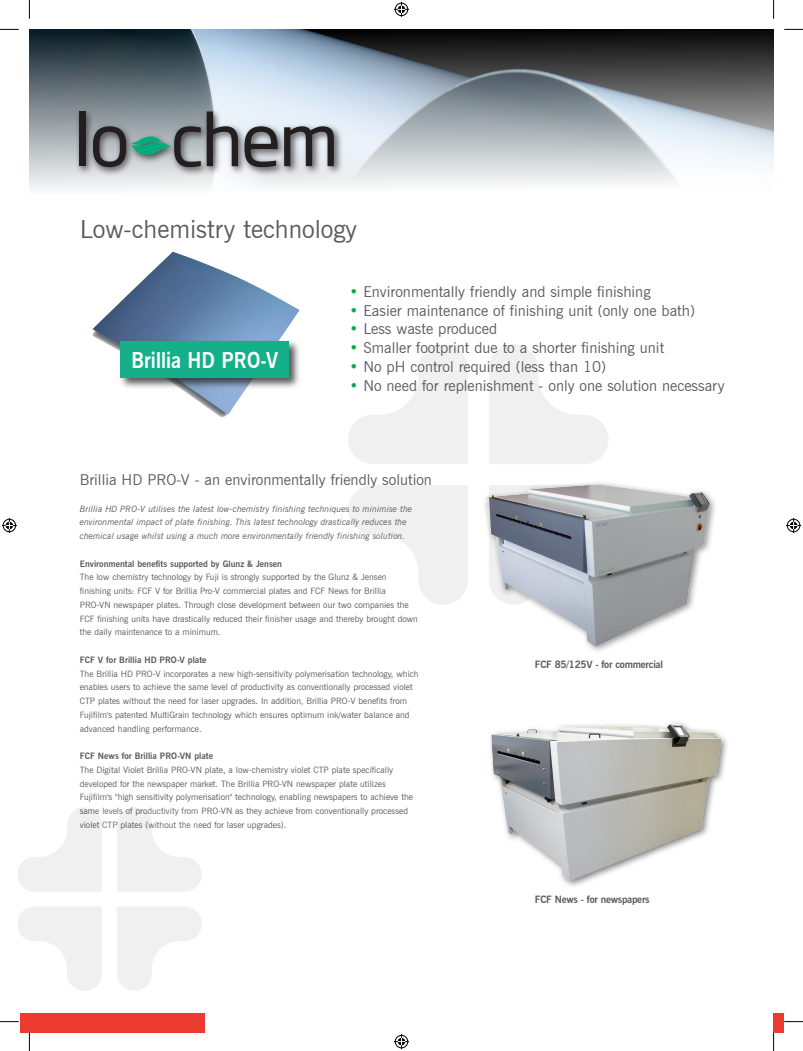
<style>
.page{position:relative;width:803px;height:1051px;background:#fff}
.page>*{position:absolute;margin:0;border:0;box-sizing:border-box;transform-origin:0 0}
.t1{font:25px "News Gothic BT";color:#5a5a5d}
.t2{font:700 21.75px "News Gothic BT";color:#fff;scale:.9 1}
.t3{font:15px "News Gothic BT";color:#5a5a5d}
.t4{font:700 10px "News Gothic BT";letter-spacing:-.025em;color:#5a5a5d}
.t5{font:8.75px/13.8px "News Gothic BT";color:#5a5a5d}
.t6{font:italic 8.75px/13.8px "News Gothic BT";color:#5a5a5d}
.t7{font:700 8.75px "News Gothic BT";color:#5a5a5d}
.s1{color:#00ab4d}
</style>
<div class="page">
<img style="left:29px;top:29px;width:744px;height:160px">
<div style="left:773px;top:1013px;width:11px;height:19px;background:#ee3b32"></div>
<div style="left:21px;top:1013px;width:184px;height:19px;background:#ee3b32"></div>
<img style="left:460px;top:481px;width:255px;height:170px">
<img style="left:490px;top:722px;width:237px;height:164px">
<img style="left:92px;top:252px;width:208px;height:166px">
<div style="left:119px;top:339px;width:182px;height:51px;background:#231f20;opacity:.75"></div>
<div style="left:121px;top:341px;width:168px;height:37px;background:#15b089"></div>
<div style="left:75px;top:107px;width:268px;height:69px;background:#231f20;opacity:.75"></div>
<div style="left:80px;top:111px;width:6px;height:55px;background:#231f20"></div>
<svg style="left:207px;top:111px;width:31px;height:55px;background:#8d8f92"></svg>
<svg style="left:244px;top:126px;width:34px;height:41px"></svg>
<svg style="left:284px;top:126px;width:50px;height:40px;background:#797a7e"></svg>
<svg style="left:93px;top:126px;width:108px;height:41px;background:#778987"></svg>
<svg style="left:0;top:29px;width:19px;height:1px"></svg>
<svg style="left:784px;top:29px;width:19px;height:1px"></svg>
<svg style="left:0;top:1021px;width:19px;height:1px"></svg>
<svg style="left:784px;top:1021px;width:19px;height:1px"></svg>
<svg style="left:29px;top:0;width:1px;height:19px"></svg>
<svg style="left:29px;top:1032px;width:1px;height:19px"></svg>
<svg style="left:773px;top:0;width:1px;height:19px"></svg>
<svg style="left:773px;top:1032px;width:1px;height:19px"></svg>
<svg style="left:394px;top:2px;width:15px;height:15px"></svg>
<svg style="left:394px;top:1034px;width:15px;height:15px"></svg>
<svg style="left:2px;top:518px;width:15px;height:15px"></svg>
<svg style="left:786px;top:518px;width:15px;height:15px"></svg>
<h1 class="t1" style="left:80px;top:214px;width:279px">Low-chemistry technology</h1>
<h2 class="t2" style="left:131px;top:347px;width:165px">Brillia HD PRO-V</h2>
<h3 class="t3" style="left:349px;top:282px;width:303px"><span class="s1">•</span> Environmentally friendly and simple finishing</h3>
<h3 class="t3" style="left:349px;top:301px;width:347px"><span class="s1">•</span> Easier maintenance of finishing unit (only one bath)</h3>
<h3 class="t3" style="left:349px;top:320px;width:149px"><span class="s1">•</span> Less waste produced</h3>
<h3 class="t3" style="left:349px;top:339px;width:316px"><span class="s1">•</span> Smaller footprint due to a shorter finishing unit</h3>
<h3 class="t3" style="left:349px;top:357px;width:258px"><span class="s1">•</span> No pH control required (less than 10)</h3>
<h3 class="t3" style="left:349px;top:376px;width:376px"><span class="s1">•</span> No need for replenishment - only one solution necessary</h3>
<h3 class="t3" style="left:80px;top:471px;width:354px">Brillia HD PRO-V - an environmentally friendly solution</h3>
<p class="t6" style="left:80px;top:501px;width:334px">Brillia HD PRO-V utilises the latest low-chemistry finishing techniques to minimise the environmental impact of plate finishing. This latest technology drastically reduces the chemical usage whilst using a much more environmentally friendly finishing solution.</p>
<p class="t7" style="left:80px;top:558px;width:204px">Environmental benefits supported by Glunz &amp; Jensen</p>
<p class="t5" style="left:80px;top:570px;width:340px">The low chemistry technology by Fuji is strongly supported by the Glunz &amp; Jensen finishing units: FCF V for Brillia Pro-V commercial plates and FCF News for Brillia PRO-VN newspaper plates. Through close development between our two companies the FCF finishing units have drastically reduced their finisher usage and thereby brought down the daily maintenance to a minimum.</p>
<p class="t7" style="left:80px;top:654px;width:128px">FCF V for Brillia HD PRO-V plate</p>
<p class="t5" style="left:80px;top:666px;width:340px">The Brillia HD PRO-V incorporates a new high-sensitivity polymerisation technology, which enables users to achieve the same level of productivity as conventionally processed violet CTP plates without the need for laser upgrades. In addition, Brillia PRO-V benefits from Fujifilm's patented MultiGrain technology which ensures optimum ink/water balance and advanced handling performance.</p>
<p class="t7" style="left:80px;top:751px;width:135px">FCF News for Brillia PRO-VN plate</p>
<p class="t5" style="left:80px;top:763px;width:335px">The Digital Violet Brillia PRO-VN plate, a low-chemistry violet CTP plate specifically developed for the newspaper market. The Brillia PRO-VN newspaper plate utilizes Fujifilm's "high sensitivity polymerisation" technology, enabling newspapers to achieve the same levels of productivity from PRO-VN as they achieve from conventionally processed violet CTP plates (without the need for laser upgrades).</p>
<p class="t4" style="left:535px;top:658px;width:130px">FCF 85/125V - for commercial</p>
<p class="t4" style="left:535px;top:894px;width:116px">FCF News - for newspapers</p>
</div>
